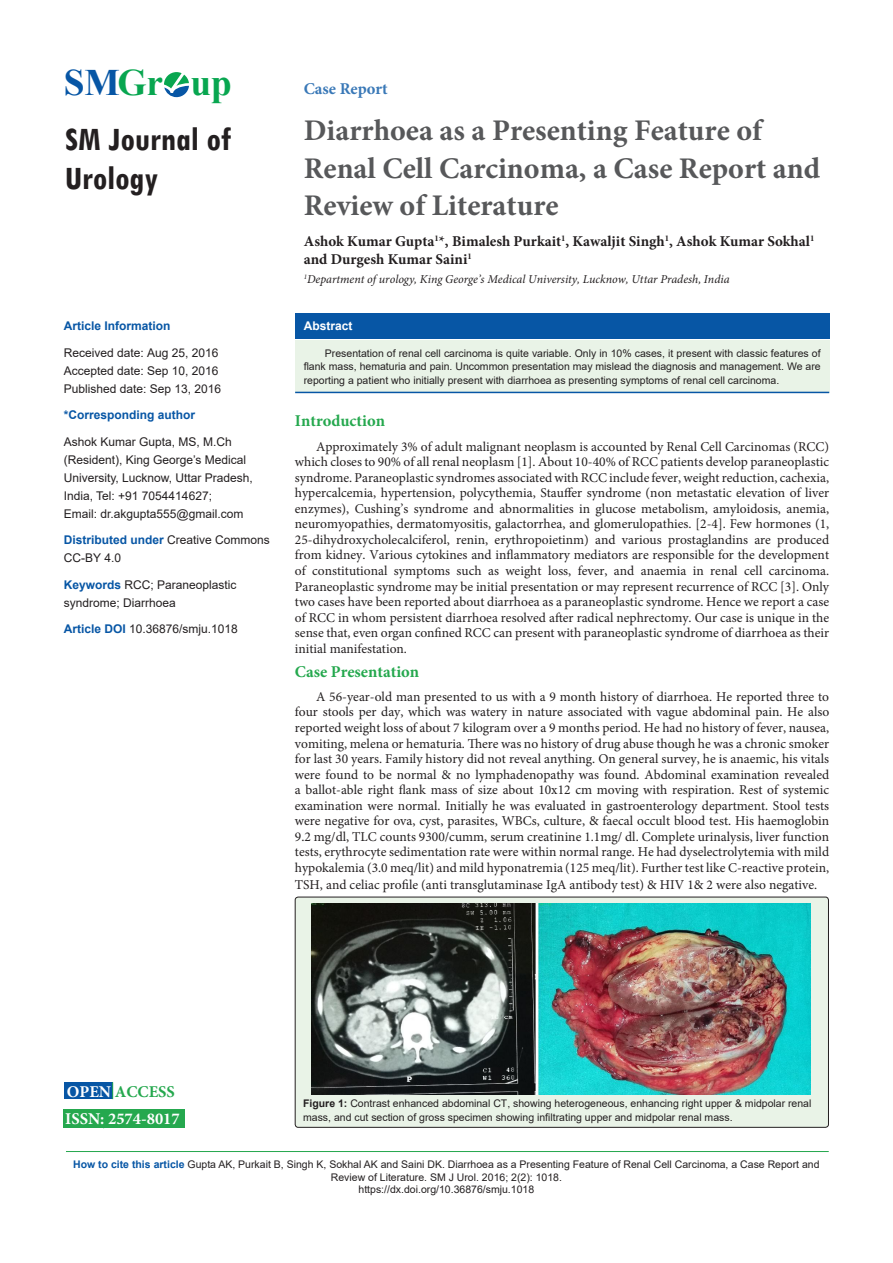
<style>
.page{position:relative;width:893px;height:1263px;background:#fff}
.page>*{position:absolute;margin:0;border:0;box-sizing:border-box;transform-origin:0 0}
.t1{font:700 37.35px "Times New Roman";color:#08a650}
.t2{font:700 condensed 34.65px/39.2px "Tw Cen";color:#231f20}
.t3{font:700 30px/37.5px "Minion Pro";color:#57585a}
.t4{font:700 16.5px "Minion Pro";color:#25a84e}
.t5{font:700 16.5px "Minion Pro";color:#fff}
.t6{font:700 16.5px "Minion Pro";color:#3978b7}
.t7{font:700 15px/18px "Minion Pro";color:#231f20}
.t8{font:13.5px/15.6px "Minion Pro";color:#231f20;text-align:justify}
.t9{font:12px/18px "Arial";color:#231f20}
.t10{font:italic 12px "Minion Pro";color:#231f20}
.t11{font:700 12px "Arial";color:#0756a5}
.t12{font:700 12px "Arial";color:#fff}
.No_Spacing{font:10.5px/13.5px "Arial";color:#231f20;text-align:center}
.s1{color:#0756a5}
.s2{font-weight:700;color:#0756a5}
.s3{color:#fff}
.s4{font-weight:700}
</style>
<div class="page">
<svg style="left:164px;top:72px;width:25px;height:25px"></svg>
<hr style="left:66px;top:1151px;width:763px;height:1px;background:#25a84e">
<div style="left:64px;top:1082px;width:49px;height:17px;background:#0756a5"></div>
<svg style="left:112px;top:1082px;width:1px;height:17px"></svg>
<div style="left:64px;top:1110px;width:121px;height:18px;background:#25a84e"></div>
<div style="left:295px;top:313px;width:534px;height:26px;background:#0756a5"></div>
<div style="left:295px;top:341px;width:534px;height:52px;background:#e9f3e7"></div>
<hr style="left:295px;top:392px;width:534px;height:1px;background:#0756a5">
<div style="left:295px;top:897px;width:533px;height:230px;background:#e9f3e7;border-radius:3px"></div>
<img style="left:312px;top:903px;width:498px;height:191px">
<div style="left:295px;top:897px;width:534px;height:230px;border:1px solid #231f20;border-radius:3px"></div>
<h1 class="t1" style="left:64px;top:57px;width:170px"><span class="s1">SM</span>Gr up</h1>
<p class="t2" style="left:65px;top:119px;width:168px">SM Journal of<br>Urology</p>
<p class="t11" style="left:64px;top:317px;width:108px">Article Information</p>
<p class="t9" style="left:64px;top:343px;width:159px">Received date: Aug 25, 2016<br>Accepted date: Sep 10, 2016<br>Published date: Sep 13, 2016</p>
<p class="t11" style="left:64px;top:406px;width:133px">*Corresponding author</p>
<p class="t9" style="left:64px;top:432px;width:191px">Ashok Kumar Gupta, MS, M.Ch (Resident), King George’s Medical<br>University, Lucknow, Uttar Pradesh,<br>India, Tel: +91 7054414627;<br>Email: dr.akgupta555@gmail.com</p>
<p class="t9" style="left:64px;top:531px;width:208px"><span class="s2">Distributed under</span> Creative Commons<br>CC-BY 4.0</p>
<p class="t9" style="left:64px;top:575px;width:174px"><span class="s2">Keywords</span> RCC; Paraneoplastic syndrome; Diarrhoea</p>
<p class="t9" style="left:64px;top:620px;width:176px"><span class="s2">Article DOI</span> 10.36876/smju.1018</p>
<p class="t6" style="left:304px;top:77px;width:85px">Case Report</p>
<p class="t3" style="left:304px;top:111px;width:518px">Diarrhoea as a Presenting Feature of<br>Renal Cell Carcinoma, a Case Report and<br>Review of Literature</p>
<p class="t7" style="left:304px;top:232px;width:512px">Ashok Kumar Gupta<sup>1</sup>*, Bimalesh Purkait<sup>1</sup>, Kawaljit Singh<sup>1</sup>, Ashok Kumar Sokhal<sup>1 </sup>and Durgesh Kumar Saini<sup>1</sup></p>
<p class="t10" style="left:304px;top:271px;width:427px"><sup>1</sup>Department of urology, King George’s Medical University, Lucknow, Uttar Pradesh, India</p>
<p class="t12" style="left:304px;top:317px;width:50px">Abstract</p>
<p class="No_Spacing" style="left:304px;top:346px;width:518px;text-align:justify;text-indent:21px">Presentation of renal cell carcinoma is quite variable. Only in 10% cases, it present with classic features of flank mass, hematuria and pain. Uncommon presentation may mislead the diagnosis and management. We are reporting a patient who initially present with diarrhoea as presenting symptoms of renal cell carcinoma.</p>
<p class="t4" style="left:295px;top:410px;width:92px">Introduction</p>
<p class="t8" style="left:295px;top:438px;width:536px;text-indent:21px">Approximately 3% of adult malignant neoplasm is accounted by Renal Cell Carcinomas (RCC) which closes to 90% of all renal neoplasm [1]. About 10-40% of RCC patients develop paraneoplastic syndrome. Paraneoplastic syndromes associated with RCC include fever, weight reduction, cachexia, hypercalcemia, hypertension, polycythemia, Stauffer syndrome (non metastatic elevation of liver enzymes), Cushing’s syndrome and abnormalities in glucose metabolism, amyloidosis, anemia, neuromyopathies, dermatomyositis, galactorrhea, and glomerulopathies. [2-4]. Few hormones (1, 25-dihydroxycholecalciferol, renin, erythropoietinm) and various prostaglandins are produced from kidney. Various cytokines and inflammatory mediators are responsible for the development of constitutional symptoms such as weight loss, fever, and anaemia in renal cell carcinoma.<br>Paraneoplastic syndrome may be initial presentation or may represent recurrence of RCC [3]. Only two cases have been reported about diarrhoea as a paraneoplastic syndrome. Hence we report a case of RCC in whom persistent diarrhoea resolved after radical nephrectomy. Our case is unique in the sense that, even organ confined RCC can present with paraneoplastic syndrome of diarrhoea as their initial manifestation.</p>
<p class="t4" style="left:295px;top:660px;width:126px">Case Presentation</p>
<p class="t8" style="left:295px;top:689px;width:536px;text-indent:21px">A 56-year-old man presented to us with a 9 month history of diarrhoea. He reported three to four stools per day, which was watery in nature associated with vague abdominal pain. He also reported weight loss of about 7 kilogram over a 9 months period. He had no history of fever, nausea, vomiting, melena or hematuria. There was no history of drug abuse though he was a chronic smoker for last 30 years. Family history did not reveal anything. On general survey, he is anaemic, his vitals were found to be normal &amp; no lymphadenopathy was found. Abdominal examination revealed a ballot-able right flank mass of size about 10x12 cm moving with respiration. Rest of systemic examination were normal. Initially he was evaluated in gastroenterology department. Stool tests were negative for ova, cyst, parasites, WBCs, culture, &amp; faecal occult blood test. His haemoglobin 9.2 mg/dl, TLC counts 9300/cumm, serum creatinine 1.1mg/ dl. Complete urinalysis, liver function tests, erythrocyte sedimentation rate were within normal range. He had dyselectrolytemia with mild hypokalemia (3.0 meq/lit) and mild hyponatremia (125 meq/lit). Further test like C-reactive protein, TSH, and celiac profile (anti transglutaminase IgA antibody test) &amp; HIV 1&amp; 2 were also negative.</p>
<p class="t4" style="left:67px;top:1080px;width:110px"><span class="s3">OPEN</span> ACCESS</p>
<p class="t5" style="left:65px;top:1107px;width:116px">ISSN: 2574-8017</p>
<p class="No_Spacing" style="left:303px;top:1097px;width:510px;text-align:left"><span class="s4">Figure 1:</span> Contrast enhanced abdominal CT, showing heterogeneous, enhancing right upper &amp; midpolar renal mass, and cut section of gross specimen showing infiltrating upper and midpolar renal mass.</p>
<p class="No_Spacing" style="left:73px;top:1158px;width:748px;line-height:12.6px"><span class="s2">How to cite this article</span> Gupta AK, Purkait B, Singh K, Sokhal AK and Saini DK. Diarrhoea as a Presenting Feature of Renal Cell Carcinoma, a Case Report and<br>Review of Literature. SM J Urol. 2016; 2(2): 1018.</p>
<p class="No_Spacing" style="left:359px;top:1183px;width:177px">https://dx.doi.org/10.36876/smju.1018</p>
</div>
